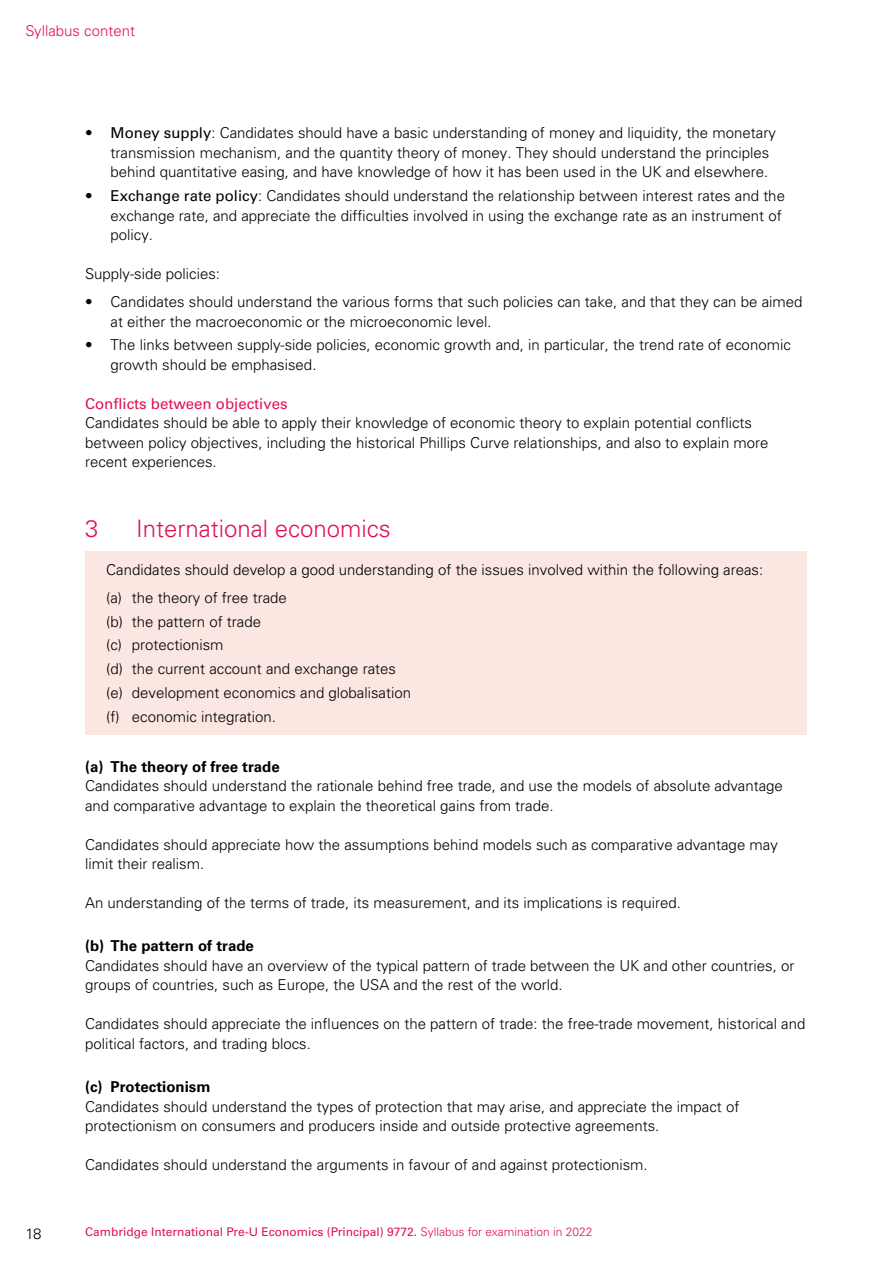
<style>
.page{position:relative;width:893px;height:1263px;background:#fff}
.page>*{position:absolute;margin:0;border:0;box-sizing:border-box;transform-origin:0 0}
.t1{font:300 24px "Univers LT Std";color:#e1134f}
.t2{font:300 15px/19.5px "Univers LT Std";color:#000}
.t3{font:700 15px "Univers LT Std";color:#000}
.t4{font:15px "Univers LT Std";color:#e1134f}
.t5{font:300 15px "Univers LT Std";color:#e1134f}
.t6{font:12px "Univers LT Std";color:#e1134f}
.s1{font-weight:400}
.s2{font-weight:300}
</style>
<div class="page">
<div style="left:85px;top:551px;width:721px;height:183px;background:#fbe6e2"></div>
<p class="t5" style="left:26px;top:22px;width:111px">Syllabus content</p>
<p class="t2" style="left:111px;top:123px;width:667px;text-indent:-26px">• <span class="s1">Money supply</span>: Candidates should have a basic understanding of money and liquidity, the monetary transmission mechanism, and the quantity theory of money. They should understand the principles behind quantitative easing, and have knowledge of how it has been used in the UK and elsewhere.</p>
<p class="t2" style="left:111px;top:186px;width:676px;text-indent:-26px">• <span class="s1">Exchange rate policy</span>: Candidates should understand the relationship between interest rates and the exchange rate, and appreciate the difficulties involved in using the exchange rate as an instrument of policy.</p>
<p class="t2" style="left:85px;top:264px;width:137px">Supply-side policies:</p>
<p class="t2" style="left:111px;top:292px;width:693px;text-indent:-26px">• Candidates should understand the various forms that such policies can take, and that they can be aimed at either the macroeconomic or the microeconomic level.</p>
<p class="t2" style="left:111px;top:335px;width:682px;text-indent:-26px">• The links between supply-side policies, economic growth and, in particular, the trend rate of economic growth should be emphasised.</p>
<p class="t4" style="left:85px;top:395px;width:204px">Conflicts between objectives</p>
<p class="t2" style="left:85px;top:413px;width:685px">Candidates should be able to apply their knowledge of economic theory to explain potential conflicts between policy objectives, including the historical Phillips Curve relationships, and also to explain more recent experiences.</p>
<h1 class="t1" style="left:85px;top:514px;width:15px">3</h1>
<h1 class="t1" style="left:136px;top:514px;width:256px">International economics</h1>
<p class="t2" style="left:106px;top:555px;width:658px;line-height:28px">Candidates should develop a good understanding of the issues involved within the following areas: (a) the theory of free trade</p>
<p class="t2" style="left:106px;top:609px;width:306px;line-height:23.7px">(b) the pattern of trade<br>(c) protectionism<br>(d) the current account and exchange rates (e) development economics and globalisation (f) economic integration.</p>
<p class="t3" style="left:85px;top:757px;width:196px">(a) The theory of free trade</p>
<p class="t2" style="left:85px;top:776px;width:699px">Candidates should understand the rationale behind free trade, and use the models of absolute advantage and comparative advantage to explain the theoretical gains from trade.</p>
<p class="t2" style="left:85px;top:834px;width:694px">Candidates should appreciate how the assumptions behind models such as comparative advantage may limit their realism.</p>
<p class="t2" style="left:85px;top:893px;width:597px">An understanding of the terms of trade, its measurement, and its implications is required.</p>
<p class="t3" style="left:85px;top:937px;width:170px">(b) The pattern of trade</p>
<p class="t2" style="left:85px;top:956px;width:711px">Candidates should have an overview of the typical pattern of trade between the UK and other countries, or groups of countries, such as Europe, the USA and the rest of the world.</p>
<p class="t2" style="left:85px;top:1014px;width:722px">Candidates should appreciate the influences on the pattern of trade: the free-trade movement, historical and political factors, and trading blocs.</p>
<p class="t3" style="left:85px;top:1078px;width:127px">(c) Protectionism</p>
<p class="t2" style="left:85px;top:1096px;width:656px">Candidates should understand the types of protection that may arise, and appreciate the impact of protectionism on consumers and producers inside and outside protective agreements.</p>
<p class="t2" style="left:85px;top:1155px;width:564px">Candidates should understand the arguments in favour of and against protectionism.</p>
<p class="t2" style="left:26px;top:1223px;width:18px">18</p>
<p class="t6" style="left:85px;top:1225px;width:509px">Cambridge International Pre-U Economics (Principal) 9772. <span class="s2">Syllabus for examination in 2022</span></p>
</div>
